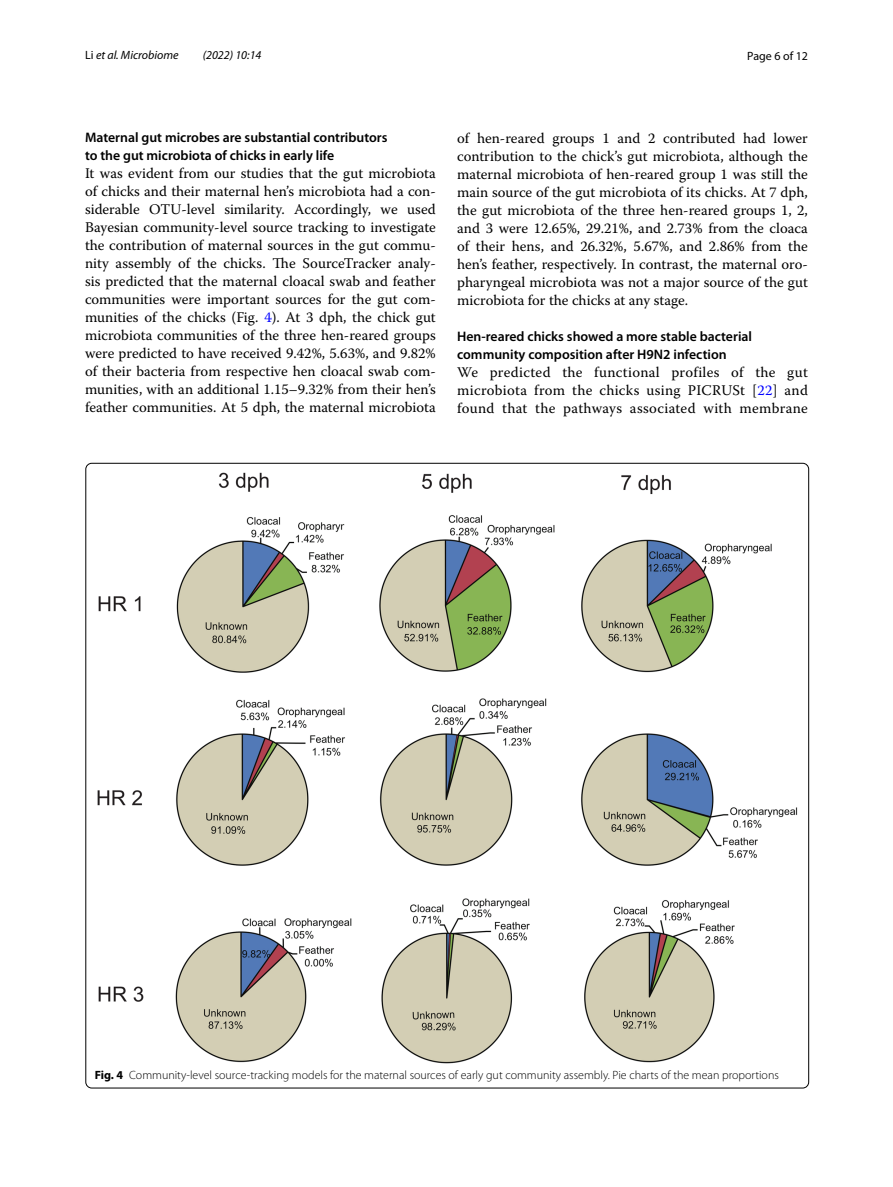
<style>
.page{position:relative;width:893px;height:1187px;background:#fff}
.page>*{position:absolute;margin:0;border:0;box-sizing:border-box;transform-origin:0 0}
.t1{font:14.7px/18px "Warnock Pro";color:#000;text-align:justify}
.t2{font:600 13.8px/18px "Myriad Pro";color:#000}
.t3{font:300 12px "Myriad Pro";color:#000}
.t4{font:italic 12px "Myriad Pro";color:#000}
.t5{font:12px "Myriad Pro";color:#000}
.s1{font-style:normal}
.s2{color:#00f}
.s3{font-weight:700}
</style>
<div class="page">
<img style="left:97px;top:472px;width:700px;height:591px">
<p class="t4" style="left:85px;top:48px;width:95px"><span class="s1">Li</span> et al. Microbiome</p>
<p class="t4" style="left:203px;top:48px;width:60px">(2022) 10:14</p>
<p class="t5" style="left:747px;top:48px;width:62px">Page 6 of 12</p>
<p class="t2" style="left:85px;top:128px;width:304px">Maternal gut microbes are substantial contributors to the gut microbiota of chicks in early life</p>
<p class="t1" style="left:85px;top:164px;width:352px">It was evident from our studies that the gut microbiota of chicks and their maternal hen’s microbiota had a con&shy;siderable OTU-level similarity. Accordingly, we used Bayesian community-level source tracking to investigate the contribution of maternal sources in the gut commu&shy;nity assembly of the chicks. The SourceTracker analy&shy;sis predicted that the maternal cloacal swab and feather communities were important sources for the gut com&shy;munities of the chicks (Fig. <span class="s2">4</span>). At 3 dph, the chick gut microbiota communities of the three hen-reared groups were predicted to have received 9.42%, 5.63%, and 9.82% of their bacteria from respective hen cloacal swab com&shy;munities, with an additional 1.15–9.32% from their hen’s feather communities. At 5 dph, the maternal microbiota</p>
<p class="t1" style="left:457px;top:128px;width:352px">of hen-reared groups 1 and 2 contributed had lower contribution to the chick’s gut microbiota, although the maternal microbiota of hen-reared group 1 was still the main source of the gut microbiota of its chicks. At 7 dph, the gut microbiota of the three hen-reared groups 1, 2, and 3 were 12.65%, 29.21%, and 2.73% from the cloaca of their hens, and 26.32%, 5.67%, and 2.86% from the hen’s feather, respectively. In contrast, the maternal oro&shy;pharyngeal microbiota was not a major source of the gut microbiota for the chicks at any stage.</p>
<p class="t2" style="left:457px;top:327px;width:296px">Hen‑reared chicks showed a more stable bacterial community composition after H9N2 infection</p>
<p class="t1" style="left:457px;top:362px;width:352px">We predicted the functional profiles of the gut microbiota from the chicks using PICRUSt [<span class="s2">22</span>] and found that the pathways associated with membrane</p>
<p class="t3" style="left:95px;top:1068px;width:686px"><span class="s3">Fig. 4</span> Community-level source-tracking models for the maternal sources of early gut community assembly. Pie charts of the mean proportions</p>
</div>
